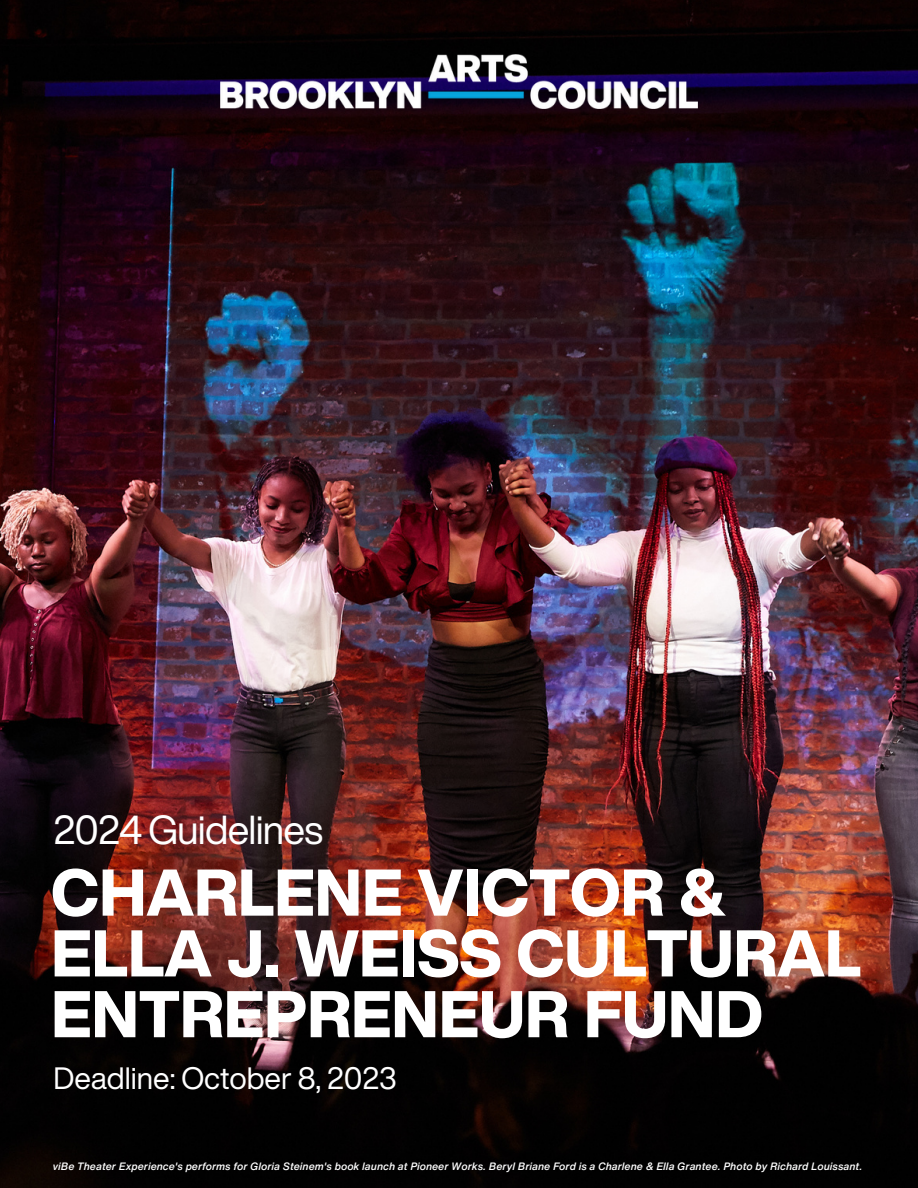
<style>
.page{position:relative;width:918px;height:1188px;background:#fff}
.page>*{position:absolute;margin:0;border:0;box-sizing:border-box;transform-origin:0 0}
.t1{font:800 64.8px "Helvetica Now Display";color:#fff}
.t2{font:39.75px "Helvetica Now Display";letter-spacing:-.02em;color:#fff}
.t3{font:30.45px "Helvetica Now Display";color:#fff}
.t4{font:italic 500 10.5px "Helvetica Now Text";color:#fff}
</style>
<div class="page">
<img style="left:0;top:0;width:918px;height:1188px">
<img style="left:220px;top:54px;width:477px;height:54px">
<p class="t2" style="left:54px;top:810px;width:271px">2024 Guidelines</p>
<p class="t1" style="left:51px;top:859px;width:676px">CHARLENE VICTOR &amp;</p>
<p class="t1" style="left:51px;top:920px;width:812px">ELLA J. WEISS CULTURAL</p>
<p class="t1" style="left:51px;top:981px;width:713px">ENTREPRENEUR FUND</p>
<p class="t3" style="left:54px;top:1062px;width:345px">Deadline: October 8, 2023</p>
<p class="t4" style="left:53px;top:1161px;width:811px">viBe Theater Experience's performs for Gloria Steinem's book launch at Pioneer Works. Beryl Briane Ford is a Charlene &amp; Ella Grantee. Photo by Richard Louissant.</p>
</div>
